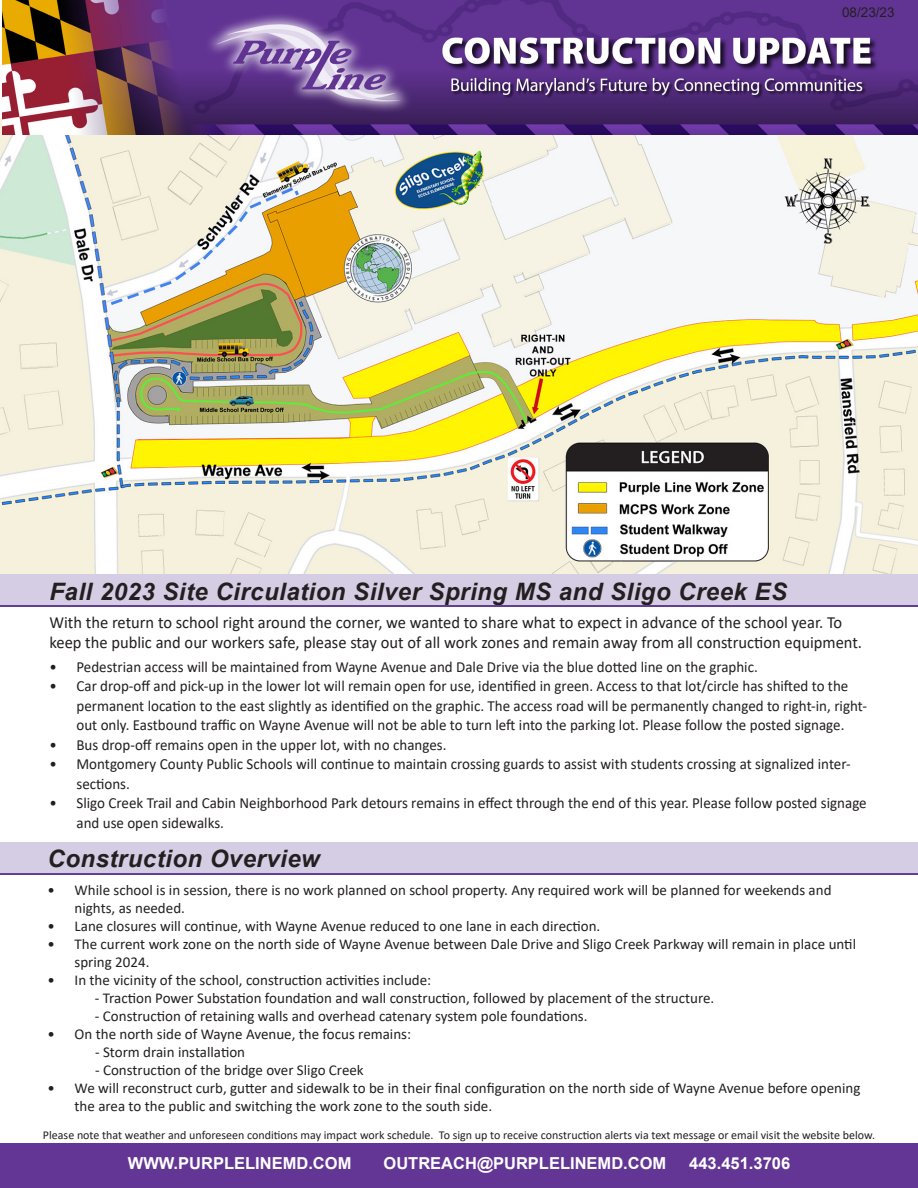
<style>
.page{position:relative;width:918px;height:1188px;background:#fff}
.page>*{position:absolute;margin:0;border:0;box-sizing:border-box;transform-origin:0 0}
.t1{font:italic 700 24px "Arial";letter-spacing:.02em;color:#231f20}
.t2{font:16.95px/19.5px "Calibri";color:#231f20}
.t3{font:700 16.5px "Arial";color:#fff}
.t4{font:15.45px/19.5px "Calibri";color:#231f20}
.t5{font:15px/18px "Calibri";color:#231f20}
.t6{font:13.5px "Arial";color:#231f20}
.t7{font:12px "Calibri";color:#231f20}
</style>
<div class="page">
<img style="left:0;top:119px;width:918px;height:455px">
<div style="left:0;top:574px;width:918px;height:33px;background:#d5cde4"></div>
<div style="left:0;top:842px;width:918px;height:32px;background:#d5cde4"></div>
<div style="left:0;top:1144px;width:918px;height:44px;background:#633695"></div>
<img style="left:2px;top:0;width:915px;height:135px">
<hr style="left:0;top:605px;width:918px;height:2px;background:#643e92">
<hr style="left:0;top:873px;width:918px;height:2px;background:#643e92">
<p class="t6" style="left:842px;top:3px;width:54px">08/23/23</p>
<p class="t1" style="left:50px;top:575px;width:739px">Fall 2023 Site Circulation Silver Spring MS and Sligo Creek ES</p>
<p class="t2" style="left:50px;top:613px;width:814px">With the return to school right around the corner, we wanted to share what to expect in advance of the school year. To keep the public and our workers safe, please stay out of all work zones and remain away from all construction equipment.</p>
<p class="t4" style="left:50px;top:657px;width:710px">• Pedestrian access will be maintained from Wayne Avenue and Dale Drive via the blue dotted line on the graphic.</p>
<p class="t4" style="left:76px;top:676px;width:792px;text-indent:-27px">• Car drop-off and pick-up in the lower lot will remain open for use, identified in green. Access to that lot/circle has shifted to the permanent location to the east slightly as identified on the graphic. The access road will be permanently changed to right-in, right&shy;out only. Eastbound traffic on Wayne Avenue will not be able to turn left into the parking lot. Please follow the posted signage.</p>
<p class="t4" style="left:50px;top:735px;width:399px">• Bus drop-off remains open in the upper lot, with no changes.</p>
<p class="t4" style="left:76px;top:754px;width:776px;text-indent:-27px">• Montgomery County Public Schools will continue to maintain crossing guards to assist with students crossing at signalized inter&shy;sections.</p>
<p class="t4" style="left:76px;top:793px;width:792px;text-indent:-27px">• Sligo Creek Trail and Cabin Neighborhood Park detours remains in effect through the end of this year. Please follow posted signage and use open sidewalks.</p>
<p class="t1" style="left:48px;top:842px;width:274px">Construction Overview</p>
<p class="t5" style="left:75px;top:881px;width:759px;text-indent:-27px">• While school is in session, there is no work planned on school property. Any required work will be planned for weekends and nights, as needed.</p>
<p class="t5" style="left:48px;top:917px;width:554px">• Lane closures will continue, with Wayne Avenue reduced to one lane in each direction.</p>
<p class="t5" style="left:75px;top:935px;width:783px;text-indent:-27px">• The current work zone on the north side of Wayne Avenue between Dale Drive and Sligo Creek Parkway will remain in place until spring 2024.</p>
<p class="t5" style="left:48px;top:971px;width:385px">• In the vicinity of the school, construction activities include:</p>
<p class="t5" style="left:95px;top:989px;width:621px">- Traction Power Substation foundation and wall construction, followed by placement of the structure.</p>
<p class="t5" style="left:95px;top:1007px;width:494px">- Construction of retaining walls and overhead catenary system pole foundations.</p>
<p class="t5" style="left:48px;top:1025px;width:365px">• On the north side of Wayne Avenue, the focus remains:</p>
<p class="t5" style="left:95px;top:1043px;width:152px">- Storm drain installation</p>
<p class="t5" style="left:95px;top:1061px;width:270px">- Construction of the bridge over Sligo Creek</p>
<p class="t5" style="left:75px;top:1079px;width:787px;text-indent:-27px">• We will reconstruct curb, gutter and sidewalk to be in their final configuration on the north side of Wayne Avenue before opening the area to the public and switching the work zone to the south side.</p>
<p class="t7" style="left:43px;top:1127px;width:834px">Please note that weather and unforeseen conditions may impact work schedule. To sign up to receive construction alerts via text message or email visit the website below.</p>
<p class="t3" style="left:128px;top:1151px;width:225px">WWW.PURPLELINEMD.COM</p>
<p class="t3" style="left:384px;top:1151px;width:284px">OUTREACH@PURPLELINEMD.COM</p>
<p class="t3" style="left:689px;top:1151px;width:102px">443.451.3706</p>
</div>
